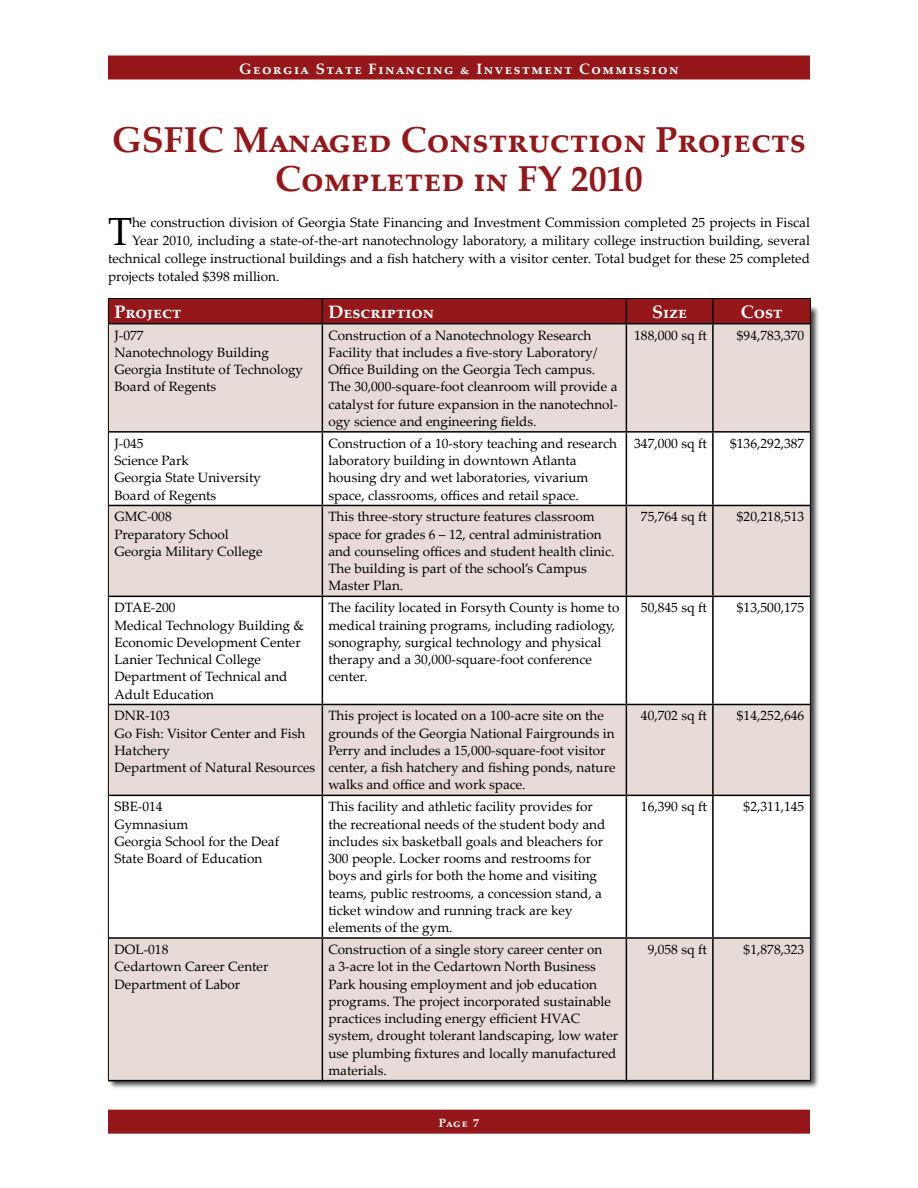
<style>
.page{position:relative;width:918px;height:1188px;background:#fff}
.page>*{position:absolute;margin:0;border:0;box-sizing:border-box;transform-origin:0 0}
.t1{font:39.3px "Palatino Linotype";color:#000}
.t2{font:700 36px/39px "Palatino Linotype";color:#96171a;text-align:center}
.t3{font:700 18px "Palatino Linotype";color:#fff}
.t4{font:700 15px "Palatino Linotype";letter-spacing:.1em;color:#fff}
.t5{font:13.5px/17.2px "Palatino Linotype";color:#000}
.t6{font:700 12px "Palatino Linotype";color:#fff}
</style>
<div class="page">
<div style="left:108px;top:56px;width:702px;height:24px;background:#96171a"></div>
<div style="left:108px;top:1110px;width:702px;height:24px;background:#96171a"></div>
<div style="left:107px;top:304px;width:713px;height:786px;background:#000;opacity:.75"></div>
<div style="left:109px;top:324px;width:701px;height:756px;background:#e6dbd6"></div>
<svg style="left:109px;top:433px;width:701px;height:504px"></svg>
<hr style="left:108px;top:298px;width:214px;height:1px;background:#000">
<hr style="left:322px;top:298px;width:304px;height:1px;background:#000">
<hr style="left:626px;top:298px;width:87px;height:1px;background:#000">
<hr style="left:713px;top:298px;width:98px;height:1px;background:#000">
<hr style="left:108px;top:324px;width:1px;height:108px;background:#000">
<hr style="left:810px;top:324px;width:1px;height:108px;background:#000">
<hr style="left:108px;top:432px;width:1px;height:73px;background:#000">
<hr style="left:810px;top:432px;width:1px;height:73px;background:#000">
<hr style="left:108px;top:505px;width:1px;height:91px;background:#000">
<hr style="left:810px;top:505px;width:1px;height:91px;background:#000">
<hr style="left:108px;top:596px;width:1px;height:108px;background:#000">
<hr style="left:810px;top:596px;width:1px;height:108px;background:#000">
<hr style="left:108px;top:704px;width:1px;height:91px;background:#000">
<hr style="left:810px;top:704px;width:1px;height:91px;background:#000">
<hr style="left:108px;top:795px;width:1px;height:143px;background:#000">
<hr style="left:810px;top:795px;width:1px;height:143px;background:#000">
<hr style="left:108px;top:938px;width:1px;height:142px;background:#000">
<hr style="left:810px;top:938px;width:1px;height:142px;background:#000">
<div style="left:108px;top:299px;width:703px;height:25px;background:#96171a"></div>
<hr style="left:712px;top:299px;width:2px;height:24px;background:#000">
<hr style="left:109px;top:323px;width:213px;height:1px;background:#000">
<hr style="left:322px;top:323px;width:304px;height:1px;background:#000">
<hr style="left:322px;top:324px;width:1px;height:107px;background:#000">
<hr style="left:626px;top:323px;width:87px;height:1px;background:#000">
<hr style="left:626px;top:324px;width:1px;height:107px;background:#000">
<hr style="left:713px;top:323px;width:97px;height:1px;background:#000">
<hr style="left:712px;top:324px;width:2px;height:107px;background:#000">
<hr style="left:109px;top:431px;width:213px;height:2px;background:#000">
<hr style="left:322px;top:431px;width:304px;height:2px;background:#000">
<hr style="left:322px;top:433px;width:1px;height:72px;background:#000">
<hr style="left:626px;top:431px;width:87px;height:2px;background:#000">
<hr style="left:626px;top:433px;width:1px;height:72px;background:#000">
<hr style="left:713px;top:431px;width:97px;height:2px;background:#000">
<hr style="left:712px;top:433px;width:2px;height:72px;background:#000">
<hr style="left:109px;top:505px;width:213px;height:1px;background:#000">
<hr style="left:322px;top:505px;width:304px;height:1px;background:#000">
<hr style="left:322px;top:506px;width:1px;height:90px;background:#000">
<hr style="left:626px;top:505px;width:87px;height:1px;background:#000">
<hr style="left:626px;top:506px;width:1px;height:90px;background:#000">
<hr style="left:713px;top:505px;width:97px;height:1px;background:#000">
<hr style="left:712px;top:506px;width:2px;height:90px;background:#000">
<hr style="left:109px;top:596px;width:213px;height:1px;background:#000">
<hr style="left:322px;top:596px;width:304px;height:1px;background:#000">
<hr style="left:322px;top:597px;width:1px;height:107px;background:#000">
<hr style="left:626px;top:596px;width:87px;height:1px;background:#000">
<hr style="left:626px;top:597px;width:1px;height:107px;background:#000">
<hr style="left:713px;top:596px;width:97px;height:1px;background:#000">
<hr style="left:712px;top:597px;width:2px;height:107px;background:#000">
<hr style="left:109px;top:704px;width:213px;height:1px;background:#000">
<hr style="left:322px;top:704px;width:304px;height:1px;background:#000">
<hr style="left:322px;top:705px;width:1px;height:90px;background:#000">
<hr style="left:626px;top:704px;width:87px;height:1px;background:#000">
<hr style="left:626px;top:705px;width:1px;height:90px;background:#000">
<hr style="left:713px;top:704px;width:97px;height:1px;background:#000">
<hr style="left:712px;top:705px;width:2px;height:90px;background:#000">
<hr style="left:109px;top:795px;width:213px;height:1px;background:#000">
<hr style="left:322px;top:795px;width:304px;height:1px;background:#000">
<hr style="left:322px;top:796px;width:1px;height:141px;background:#000">
<hr style="left:626px;top:795px;width:87px;height:1px;background:#000">
<hr style="left:626px;top:796px;width:1px;height:141px;background:#000">
<hr style="left:713px;top:795px;width:97px;height:1px;background:#000">
<hr style="left:712px;top:796px;width:2px;height:141px;background:#000">
<hr style="left:109px;top:937px;width:213px;height:2px;background:#000">
<hr style="left:322px;top:937px;width:304px;height:2px;background:#000">
<hr style="left:322px;top:939px;width:1px;height:141px;background:#000">
<hr style="left:626px;top:937px;width:87px;height:2px;background:#000">
<hr style="left:626px;top:939px;width:1px;height:141px;background:#000">
<hr style="left:713px;top:937px;width:97px;height:2px;background:#000">
<hr style="left:712px;top:939px;width:2px;height:141px;background:#000">
<hr style="left:108px;top:1080px;width:214px;height:1px;background:#000">
<hr style="left:322px;top:1080px;width:304px;height:1px;background:#000">
<hr style="left:626px;top:1080px;width:87px;height:1px;background:#000">
<hr style="left:713px;top:1080px;width:98px;height:1px;background:#000">
<p class="t4" style="left:239px;top:59px;width:441px">Georgia State Financing &amp; Investment Commission</p>
<h2 class="t2" style="left:112px;top:119px;width:696px">GSFIC Managed Construction Projects<br>Completed in FY 2010</h2>
<h1 class="t1" style="left:108px;top:204px;width:26px">T</h1>
<p class="t5" style="left:132px;top:214px;width:679px">he construction division of Georgia State Financing and Investment Commission completed 25 projects in Fiscal</p>
<p class="t5" style="left:132px;top:232px;width:679px">Year 2010, including a state-of-the-art nanotechnology laboratory, a military college instruction building, several</p>
<p class="t5" style="left:108px;top:250px;width:703px">technical college instructional buildings and a fish hatchery with a visitor center. Total budget for these 25 completed</p>
<p class="t5" style="left:108px;top:268px;width:173px">projects totaled $398 million.</p>
<h3 class="t3" style="left:114px;top:299px;width:69px">Project</h3>
<h3 class="t3" style="left:328px;top:299px;width:108px">Description</h3>
<h3 class="t3" style="left:652px;top:299px;width:37px">Size</h3>
<h3 class="t3" style="left:741px;top:299px;width:43px">Cost</h3>
<p class="t5" style="left:114px;top:326px;width:190px">J-077<br>Nanotechnology Building<br>Georgia Institute of Technology<br>Board of Regents</p>
<p class="t5" style="left:328px;top:326px;width:291px">Construction of a Nanotechnology Research Facility that includes a five-story Laboratory/ Office Building on the Georgia Tech campus.<br>The 30,000-square-foot cleanroom will provide a catalyst for future expansion in the nanotechnol&shy;ogy science and engineering fields.</p>
<p class="t5" style="left:634px;top:326px;width:74px">188,000 sq ft</p>
<p class="t5" style="left:737px;top:326px;width:69px">$94,783,370</p>
<p class="t5" style="left:114px;top:434px;width:148px">J-045<br>Science Park<br>Georgia State University<br>Board of Regents</p>
<p class="t5" style="left:328px;top:434px;width:290px">Construction of a 10-story teaching and research laboratory building in downtown Atlanta housing dry and wet laboratories, vivarium space, classrooms, offices and retail space.</p>
<p class="t5" style="left:634px;top:434px;width:74px">347,000 sq ft</p>
<p class="t5" style="left:730px;top:434px;width:76px">$136,292,387</p>
<p class="t5" style="left:114px;top:508px;width:150px">GMC-008<br>Preparatory School<br>Georgia Military College</p>
<p class="t5" style="left:328px;top:508px;width:288px">This three-story structure features classroom space for grades 6 – 12, central administration and counseling offices and student health clinic.<br>The building is part of the school’s Campus Master Plan.</p>
<p class="t5" style="left:641px;top:508px;width:67px">75,764 sq ft</p>
<p class="t5" style="left:737px;top:508px;width:69px">$20,218,513</p>
<p class="t5" style="left:114px;top:599px;width:191px">DTAE-200<br>Medical Technology Building &amp;<br>Economic Development Center<br>Lanier Technical College<br>Department of Technical and<br>Adult Education</p>
<p class="t5" style="left:328px;top:599px;width:293px">The facility located in Forsyth County is home to medical training programs, including radiology, sonography, surgical technology and physical therapy and a 30,000-square-foot conference center.</p>
<p class="t5" style="left:641px;top:599px;width:67px">50,845 sq ft</p>
<p class="t5" style="left:737px;top:599px;width:69px">$13,500,175</p>
<p class="t5" style="left:114px;top:707px;width:202px">DNR-103<br>Go Fish: Visitor Center and Fish<br>Hatchery<br>Department of Natural Resources</p>
<p class="t5" style="left:328px;top:707px;width:289px">This project is located on a 100-acre site on the grounds of the Georgia National Fairgrounds in Perry and includes a 15,000-square-foot visitor center, a fish hatchery and fishing ponds, nature walks and office and work space.</p>
<p class="t5" style="left:641px;top:707px;width:67px">40,702 sq ft</p>
<p class="t5" style="left:737px;top:707px;width:69px">$14,252,646</p>
<p class="t5" style="left:114px;top:798px;width:166px">SBE-014<br>Gymnasium<br>Georgia School for the Deaf<br>State Board of Education</p>
<p class="t5" style="left:328px;top:798px;width:278px">This facility and athletic facility provides for the recreational needs of the student body and includes six basketball goals and bleachers for 300 people. Locker rooms and restrooms for boys and girls for both the home and visiting teams, public restrooms, a concession stand, a ticket window and running track are key elements of the gym.</p>
<p class="t5" style="left:641px;top:798px;width:67px">16,390 sq ft</p>
<p class="t5" style="left:744px;top:798px;width:62px">$2,311,145</p>
<p class="t5" style="left:114px;top:940px;width:156px">DOL-018<br>Cedartown Career Center<br>Department of Labor</p>
<p class="t5" style="left:328px;top:940px;width:291px">Construction of a single story career center on<br>a 3-acre lot in the Cedartown North Business Park housing employment and job education programs. The project incorporated sustainable practices including energy efficient HVAC system, drought tolerant landscaping, low water use plumbing fixtures and locally manufactured materials.</p>
<p class="t5" style="left:648px;top:940px;width:61px">9,058 sq ft</p>
<p class="t5" style="left:744px;top:940px;width:62px">$1,878,323</p>
<p class="t6" style="left:439px;top:1115px;width:42px">Page 7</p>
</div>
